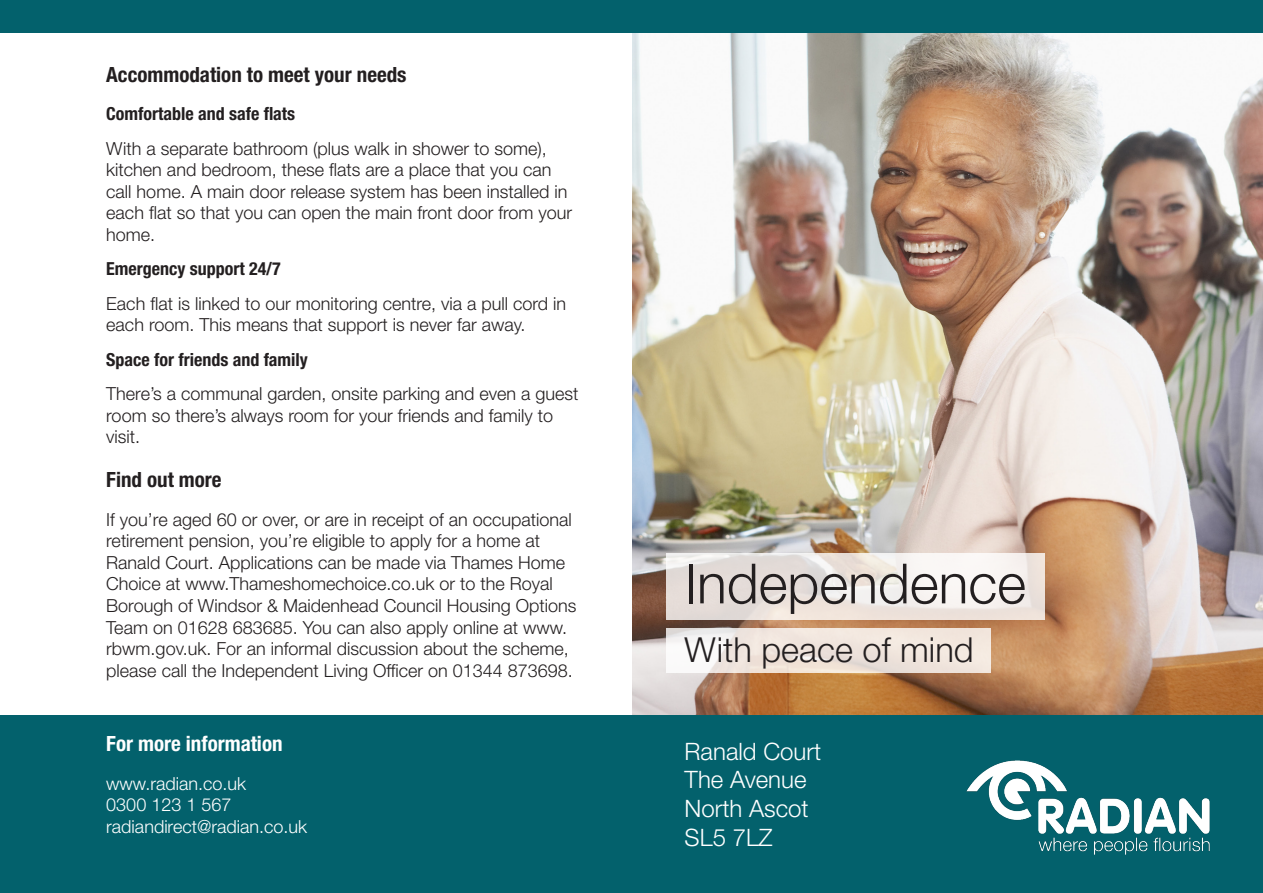
<style>
.page{position:relative;width:1263px;height:893px;background:#fff}
.page>*{position:absolute;margin:0;border:0;box-sizing:border-box;transform-origin:0 0}
.t1{font:300 55.5px "Helvetica Neue LT Std";color:#231f20}
.t2{font:300 34.5px "Helvetica Neue LT Std";color:#231f20}
.t3{font:300 24px "Helvetica Neue LT Std";color:#fff}
.Heading{font:700 condensed 21px "Helvetica Neue LT Std";color:#231f20}
.Heading-2{font:700 condensed 21px "Helvetica Neue LT Std";color:#fff}
.Main_body{font:300 18px/21.6px "Helvetica Neue LT Std";color:#231f20}
.Subheading{font:300 18px/21.6px "Helvetica Neue LT Std";color:#fff}
.Subheading-2{font:700 condensed 18px "Helvetica Neue LT Std";color:#231f20}
.Main_body-2{font:700 condensed 18px "Helvetica Neue LT Std";color:#231f20}
</style>
<div class="page">
<img style="left:632px;top:33px;width:630px;height:682px">
<svg style="left:666px;top:554px;width:379px;height:66px"></svg>
<svg style="left:666px;top:628px;width:325px;height:45px;background:#f0e7e0"></svg>
<div style="left:1px;top:715px;width:1262px;height:177px;background:#03616c"></div>
<div style="left:1px;top:0;width:1262px;height:33px;background:#03616c"></div>
<img style="left:966px;top:760px;width:244px;height:95px">
<p class="Heading" style="left:106px;top:61px;width:302px">Accommodation to meet your needs</p>
<p class="Subheading-2" style="left:106px;top:103px;width:190px">Comfortable and safe flats</p>
<p class="Main_body" style="left:106px;top:137px;width:467px">With a separate bathroom (plus walk in shower to some), kitchen and bedroom, these flats are a place that you can call home. A main door release system has been installed in each flat so that you can open the main front door from your home.</p>
<p class="Subheading-2" style="left:106px;top:258px;width:176px">Emergency support 24/7</p>
<p class="Main_body" style="left:106px;top:292px;width:461px">Each flat is linked to our monitoring centre, via a pull cord in each room. This means that support is never far away.</p>
<p class="Main_body-2" style="left:106px;top:348px;width:203px">Space for friends and family</p>
<p class="Main_body" style="left:106px;top:382px;width:474px">There’s a communal garden, onsite parking and even a guest room so there’s always room for your friends and family to visit.</p>
<p class="Heading" style="left:106px;top:467px;width:117px">Find out more</p>
<p class="Main_body" style="left:106px;top:508px;width:472px">If you’re aged 60 or over, or are in receipt of an occupational retirement pension, you’re eligible to apply for a home at Ranald Court. Applications can be made via Thames Home Choice at www.Thameshomechoice.co.uk or to the Royal Borough of Windsor &amp; Maidenhead Council Housing Options Team on 01628 683685. You can also apply online at www. rbwm.gov.uk. For an informal discussion about the scheme, please call the Independent Living Officer on 01344 873698.</p>
<p class="Heading-2" style="left:106px;top:731px;width:178px">For more information</p>
<p class="Subheading" style="left:106px;top:772px;width:202px">www.radian.co.uk<br>0300 123 1 567 radiandirect@radian.co.uk</p>
<p class="t1" style="left:685px;top:550px;width:343px">Independence</p>
<p class="t2" style="left:685px;top:628px;width:291px">With peace of mind</p>
<p class="t3" style="left:685px;top:736px;width:138px">Ranald Court</p>
<p class="t3" style="left:685px;top:765px;width:123px">The Avenue</p>
<p class="t3" style="left:685px;top:794px;width:126px">North Ascot</p>
<p class="t3" style="left:685px;top:823px;width:90px">SL5 7LZ</p>
</div>
